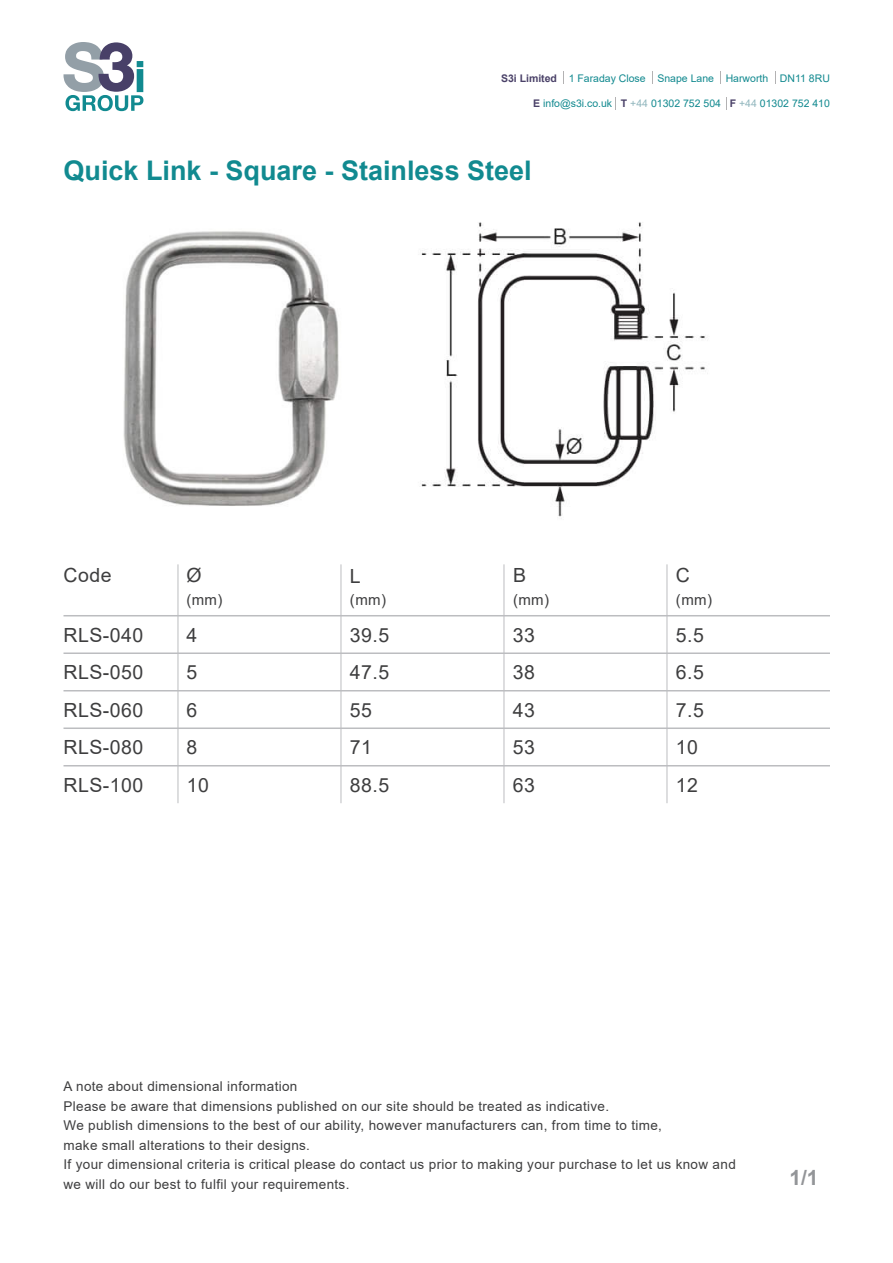
<style>
.page{position:relative;width:893px;height:1263px;background:#fff}
.page>*{position:absolute;margin:0;border:0;box-sizing:border-box;transform-origin:0 0}
.t1{font:700 27px "Arial";color:#118a90}
.t2{font:700 21px "Arial";color:#939598}
.t3{font:19.5px/37.5px "Arial";letter-spacing:.025em;color:#3e3e3f}
.t4{font:15px "Arial";letter-spacing:.025em;color:#3e3e3f}
.t5{font:13.5px/19.5px "Arial";letter-spacing:.025em;color:#3e3e3f}
.t6{font:10.5px "Arial";color:#11898f}
.s1{font-weight:700;color:#4a4168}
.s2{color:#92b7be}
</style>
<div class="page">
<img style="left:123px;top:231px;width:216px;height:275px">
<svg style="left:775px;top:71px;width:1px;height:13px"></svg>
<svg style="left:652px;top:71px;width:1px;height:13px"></svg>
<svg style="left:720px;top:71px;width:1px;height:13px"></svg>
<svg style="left:563px;top:71px;width:1px;height:13px"></svg>
<svg style="left:615px;top:97px;width:1px;height:13px"></svg>
<svg style="left:726px;top:97px;width:1px;height:13px"></svg>
<svg style="left:63px;top:42px;width:80px;height:69px"></svg>
<hr style="left:340px;top:564px;width:1px;height:239px;background:#bcbdc0">
<hr style="left:503px;top:564px;width:1px;height:239px;background:#bcbdc0">
<hr style="left:177px;top:564px;width:1px;height:239px;background:#bcbdc0">
<hr style="left:666px;top:564px;width:1px;height:239px;background:#bcbdc0">
<hr style="left:64px;top:615px;width:766px;height:1px;background:#bcbdc0">
<hr style="left:64px;top:652px;width:766px;height:2px;background:#bcbdc0">
<hr style="left:64px;top:690px;width:766px;height:1px;background:#bcbdc0">
<hr style="left:64px;top:727px;width:766px;height:2px;background:#bcbdc0">
<hr style="left:64px;top:765px;width:766px;height:1px;background:#bcbdc0">
<img style="left:420px;top:222px;width:288px;height:297px">
<p class="t6" style="left:501px;top:71px;width:330px"><span class="s1">S3i Limited</span> 1 Faraday Close Snape Lane Harworth DN11 8RU</p>
<p class="t6" style="left:533px;top:96px;width:298px"><span class="s1">E</span> info@s3i.co.uk <span class="s1">T</span> <span class="s2">+44</span> 01302 752 504 <span class="s1">F</span> <span class="s2">+44</span> 01302 752 410</p>
<h1 class="t1" style="left:64px;top:152px;width:470px">Quick Link - Square - Stainless Steel</h1>
<h3 class="t3" style="left:63px;top:557px;width:50px">Code</h3>
<h3 class="t3" style="left:186px;top:557px;width:17px">Ø</h3>
<p class="t4" style="left:186px;top:589px;width:38px">(mm)</p>
<h3 class="t3" style="left:350px;top:557px;width:12px">L</h3>
<p class="t4" style="left:350px;top:589px;width:38px">(mm)</p>
<h3 class="t3" style="left:513px;top:557px;width:15px">B</h3>
<p class="t4" style="left:513px;top:589px;width:38px">(mm)</p>
<h3 class="t3" style="left:676px;top:557px;width:16px">C</h3>
<p class="t4" style="left:676px;top:589px;width:38px">(mm)</p>
<h3 class="t3" style="left:64px;top:616px;width:81px;text-align:justify">RLS-040<br>RLS-050<br>RLS-060<br>RLS-080<br>RLS-100</h3>
<h3 class="t3" style="left:186px;top:616px;width:24px">4<br>5<br>6<br>8<br>10</h3>
<h3 class="t3" style="left:350px;top:616px;width:41px">39.5<br>47.5<br>55<br>71<br>88.5</h3>
<h3 class="t3" style="left:513px;top:616px;width:24px;text-align:justify">33<br>38<br>43<br>53<br>63</h3>
<h3 class="t3" style="left:676px;top:616px;width:30px">5.5<br>6.5<br>7.5<br>10<br>12</h3>
<p class="t5" style="left:64px;top:1076px;width:674px">A note about dimensional information<br>Please be aware that dimensions published on our site should be treated as indicative.<br>We publish dimensions to the best of our ability, however manufacturers can, from time to time,<br>make small alterations to their designs.<br>If your dimensional criteria is critical please do contact us prior to making your purchase to let us know and we will do our best to fulfil your requirements.</p>
<h2 class="t2" style="left:789px;top:1163px;width:31px">1/1</h2>
</div>
